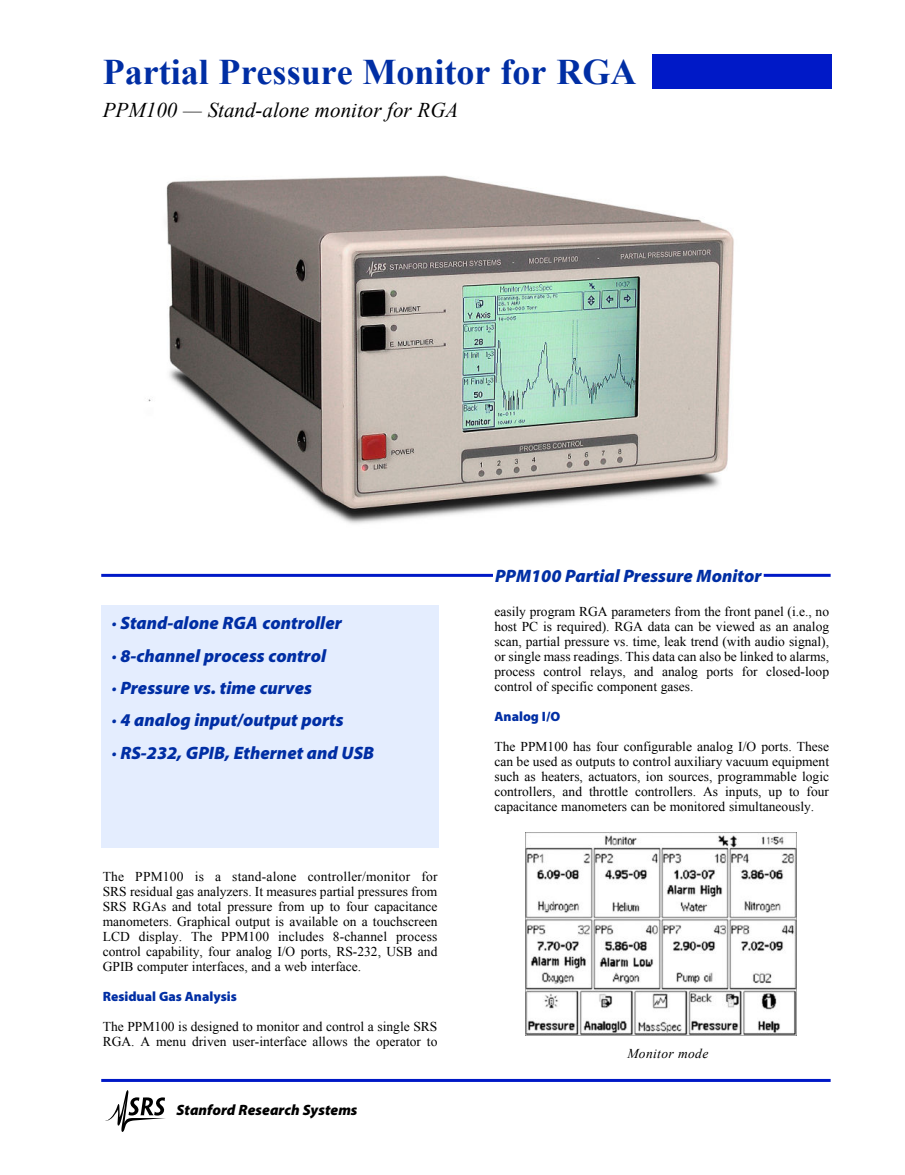
<style>
.page{position:relative;width:905px;height:1175px;background:#fff}
.page>*{position:absolute;margin:0;border:0;box-sizing:border-box;transform-origin:0 0}
.t1{font:700 36px "Times New Roman";color:#002ea4}
.t2{font:italic 21px "Times New Roman";color:#000}
.t3{font:italic 900 18px/32.4px "Myriad Pro";color:#002ea4}
.t4{font:italic 900 15px "Myriad Pro";color:#000}
.t5{font:13.5px/15px "Times New Roman";color:#000;text-align:justify}
.t6{font:900 13.5px "Myriad Pro";color:#002ea4}
.t7{font:italic 13.5px "Times New Roman";letter-spacing:.025em;color:#000}
</style>
<div class="page">
<hr style="left:101px;top:1078px;width:729px;height:3px;background:#0019c7">
<svg style="left:105px;top:1090px;width:60px;height:41px"></svg>
<div style="left:101px;top:605px;width:338px;height:242px;background:#e4edfe"></div>
<hr style="left:101px;top:574px;width:392px;height:3px;background:#0019c7">
<hr style="left:763px;top:574px;width:67px;height:3px;background:#0019c7">
<img style="left:526px;top:832px;width:270px;height:203px">
<svg style="left:652px;top:54px;width:180px;height:35px"></svg>
<div style="left:653px;top:54px;width:178px;height:34px;background:#0019c7"></div>
<img style="left:148px;top:175px;width:586px;height:349px">
<h1 class="t1" style="left:103px;top:50px;width:535px">Partial Pressure Monitor for RGA</h1>
<h2 class="t2" style="left:103px;top:102px;width:357px">PPM100 — Stand-alone monitor for RGA</h2>
<h3 class="t3" style="left:495px;top:561px;width:268px">PPM100 Partial Pressure Monitor</h3>
<h3 class="t3" style="left:112px;top:608px;width:264px">· Stand-alone RGA controller<br>· 8-channel process control<br>· Pressure vs. time curves<br>· 4 analog input/output ports<br>· RS-232, GPIB, Ethernet and USB</h3>
<p class="t5" style="left:494px;top:605px;width:336px">easily program RGA parameters from the front panel (i.e., no host PC is required). RGA data can be viewed as an analog scan, partial pressure vs. time, leak trend (with audio signal), or single mass readings. This data can also be linked to alarms, process control relays, and analog ports for closed-loop control of specific component gases.</p>
<p class="t6" style="left:494px;top:711px;width:67px">Analog I/O</p>
<p class="t5" style="left:494px;top:740px;width:336px">The PPM100 has four configurable analog I/O ports. These can be used as outputs to control auxiliary vacuum equipment such as heaters, actuators, ion sources, programmable logic controllers, and throttle controllers. As inputs, up to four capacitance manometers can be monitored simultaneously.</p>
<p class="t5" style="left:103px;top:870px;width:336px">The PPM100 is a stand-alone controller/monitor for SRS residual gas analyzers. It measures partial pressures from SRS RGAs and total pressure from up to four capacitance manometers. Graphical output is available on a touchscreen LCD display. The PPM100 includes 8-channel process control capability, four analog I/O ports, RS-232, USB and GPIB computer interfaces, and a web interface.</p>
<p class="t6" style="left:103px;top:991px;width:136px">Residual Gas Analysis</p>
<p class="t5" style="left:103px;top:1020px;width:336px">The PPM100 is designed to monitor and control a single SRS<br>RGA. A menu driven user-interface allows the operator to</p>
<p class="t4" style="left:177px;top:1104px;width:182px">Stanford Research Systems</p>
<p class="t7" style="left:627px;top:1048px;width:82px">Monitor mode</p>
</div>
